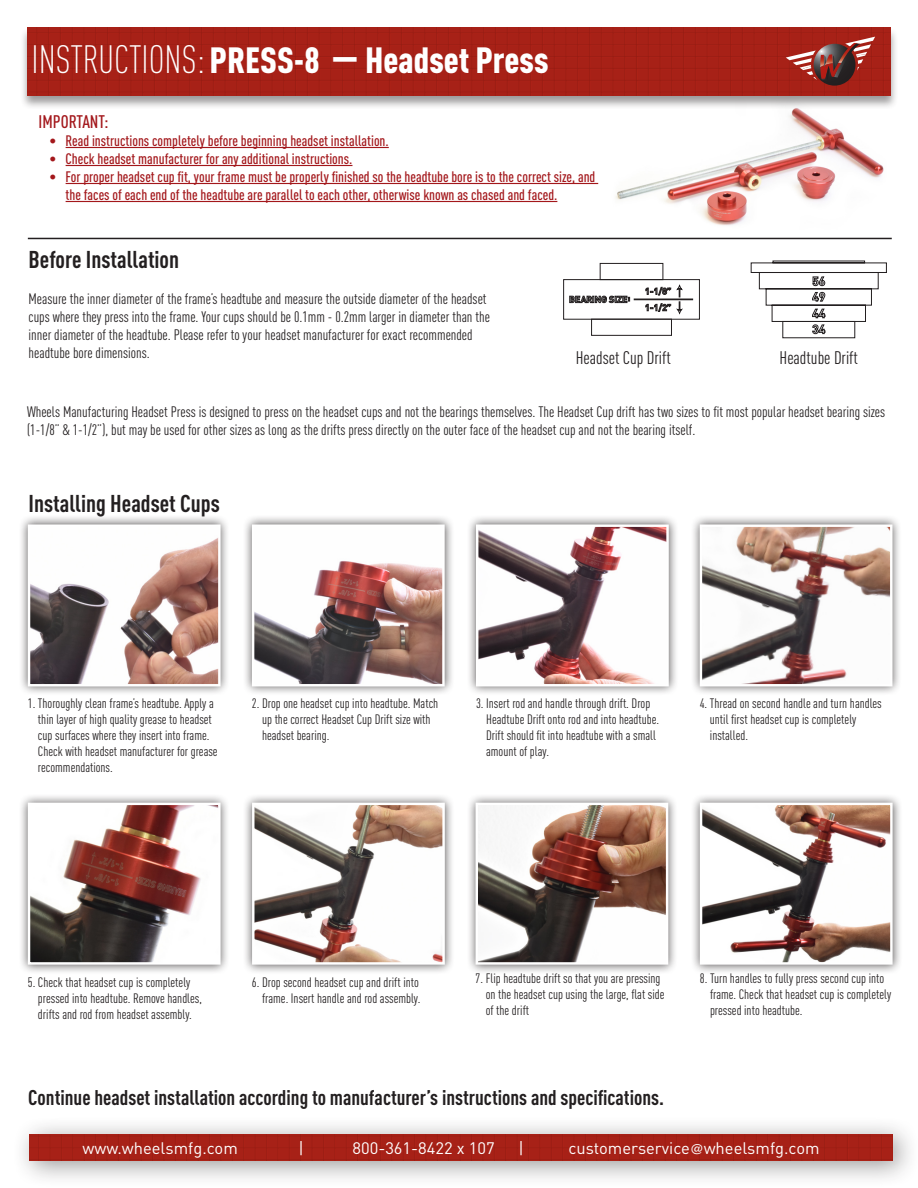
<style>
.page{position:relative;width:918px;height:1188px;background:#fff}
.page>*{position:absolute;margin:0;border:0;box-sizing:border-box;transform-origin:0 0}
.t1{font:900 condensed 36px "DIN Pro";color:#fff}
.t2{font:700 condensed 24px "DIN Pro";color:#231f20}
.t3{font:700 condensed 21px "DIN Pro";color:#231f20}
.t4{font:condensed 18px "DIN Pro";color:#231f20}
.t5{font:500 condensed 18px "DIN Pro";color:#a3171b}
.t6{font:16.5px "DIN";color:#fff}
.t7{font:condensed 15px/18px "DIN Pro";color:#231f20}
.t8{font:500 condensed 15px/18px "DIN Pro";color:#a3171b}
.t9{font:condensed 13.5px/16.2px "DIN Pro";color:#231f20}
.s1{font-weight:300;font-size:39px}
.s2{font-family:"Helvetica";font-size:13.5px}
</style>
<div class="page">
<img style="left:606px;top:109px;width:286px;height:131px">
<div style="left:20px;top:27px;width:878px;height:82px;background:#231f20;opacity:.45"></div>
<img style="left:28px;top:28px;width:863px;height:67px">
<svg style="left:814px;top:44px;width:41px;height:42px"></svg>
<svg style="left:786px;top:37px;width:89px;height:43px;background:#97413b"></svg>
<div style="left:11px;top:1116px;width:907px;height:72px;background:#231f20;opacity:.45"></div>
<img style="left:29px;top:1134px;width:863px;height:27px">
<hr style="left:28px;top:238px;width:864px;height:1px;background:#231f20">
<hr style="left:66px;top:147px;width:323px;height:1px;background:#a3171b">
<hr style="left:66px;top:165px;width:286px;height:1px;background:#a3171b">
<hr style="left:66px;top:183px;width:532px;height:1px;background:#a3171b">
<hr style="left:66px;top:201px;width:491px;height:1px;background:#a3171b">
<div style="left:18px;top:515px;width:212px;height:181px;background:#231f20;opacity:.75"></div>
<img style="left:31px;top:527px;width:187px;height:156px">
<div style="left:28px;top:524px;width:193px;height:162px;border:2px solid #fff"></div>
<div style="left:690px;top:515px;width:212px;height:181px;background:#231f20;opacity:.75"></div>
<img style="left:703px;top:527px;width:187px;height:156px">
<div style="left:700px;top:524px;width:193px;height:162px;border:2px solid #fff"></div>
<div style="left:466px;top:515px;width:212px;height:181px;background:#231f20;opacity:.75"></div>
<img style="left:479px;top:527px;width:187px;height:156px">
<div style="left:476px;top:524px;width:193px;height:162px;border:2px solid #fff"></div>
<div style="left:242px;top:793px;width:212px;height:181px;background:#231f20;opacity:.75"></div>
<img style="left:255px;top:806px;width:187px;height:156px">
<div style="left:252px;top:803px;width:193px;height:162px;border:2px solid #fff"></div>
<div style="left:466px;top:793px;width:212px;height:181px;background:#231f20;opacity:.75"></div>
<img style="left:479px;top:806px;width:186px;height:156px">
<div style="left:476px;top:803px;width:192px;height:162px;border:2px solid #fff"></div>
<div style="left:690px;top:793px;width:212px;height:181px;background:#231f20;opacity:.75"></div>
<img style="left:703px;top:806px;width:187px;height:156px">
<div style="left:700px;top:803px;width:193px;height:162px;border:2px solid #fff"></div>
<div style="left:18px;top:793px;width:212px;height:181px;background:#231f20;opacity:.75"></div>
<img style="left:31px;top:806px;width:187px;height:156px">
<div style="left:28px;top:803px;width:193px;height:162px;border:2px solid #fff"></div>
<div style="left:242px;top:515px;width:212px;height:181px;background:#231f20;opacity:.75"></div>
<img style="left:255px;top:527px;width:187px;height:156px">
<div style="left:252px;top:524px;width:193px;height:162px;border:2px solid #fff"></div>
<svg style="left:751px;top:261px;width:136px;height:73px"></svg>
<div style="left:563px;top:279px;width:137px;height:41px;border:1px solid #231f20"></div>
<svg style="left:570px;top:263px;width:123px;height:73px"></svg>
<p class="t1" style="left:32px;top:38px;width:519px"><span class="s1">INSTRUCTIONS:</span> PRESS-8 — Headset Press</p>
<p class="t5" style="left:39px;top:111px;width:72px">IMPORTANT:</p>
<p class="t8" style="left:49px;top:131px;width:341px">• Read instructions completely before beginning headset installation.</p>
<p class="t8" style="left:49px;top:149px;width:305px">• Check headset manufacturer for any additional instructions.</p>
<p class="t8" style="left:66px;top:167px;width:531px;text-indent:-16px">• For proper headset cup fit, your frame must be properly finished so the headtube bore is to the correct size, and the faces of each end of the headtube are parallel to each other, otherwise known as chased and faced.</p>
<p class="t2" style="left:29px;top:245px;width:152px">Before Installation</p>
<p class="t7" style="left:29px;top:289px;width:463px">Measure the inner diameter of the frame’s headtube and measure the outside diameter of the headset cups where they press into the frame. Your cups should be 0.1mm - 0.2mm larger in diameter than the inner diameter of the headtube. Please refer to your headset manufacturer for exact recommended headtube bore dimensions.</p>
<p class="t4" style="left:576px;top:347px;width:97px">Headset Cup Drift</p>
<p class="t4" style="left:780px;top:347px;width:80px">Headtube Drift</p>
<p class="t7" style="left:27px;top:403px;width:860px">Wheels Manufacturing Headset Press is designed to press on the headset cups and not the bearings themselves. The Headset Cup drift has two sizes to fit most popular headset bearing sizes (1-1/8” &amp; 1-1/2”), but may be used for other sizes as long as the drifts press directly on the outer face of the headset cup and not the bearing itself.</p>
<p class="t2" style="left:29px;top:488px;width:193px">Installing Headset Cups</p>
<p class="t9" style="left:262px;top:695px;width:178px;text-indent:-10px">2. Drop one headset cup into headtube. Match up the correct Headset Cup Drift size with headset bearing.</p>
<p class="t9" style="left:486px;top:695px;width:175px;text-indent:-10px">3. Insert rod and handle through drift. Drop Headtube Drift onto rod and into headtube.<br>Drift should fit into headtube with a small amount of play.</p>
<p class="t9" style="left:38px;top:695px;width:181px;text-indent:-10px">1. Thoroughly clean frame’s headtube. Apply a thin layer of high quality grease to headset cup surfaces where they insert into frame.<br>Check with headset manufacturer for grease recommendations.</p>
<p class="t9" style="left:710px;top:695px;width:173px;text-indent:-10px">4. Thread on second handle and turn handles until first headset cup is completely installed.</p>
<p class="t9" style="left:38px;top:974px;width:165px;text-indent:-10px">5. Check that headset cup is completely pressed into headtube. Remove handles, drifts and rod from headset assembly.</p>
<p class="t9" style="left:252px;top:974px;width:170px;text-align:right">6. Drop second headset cup and drift into frame. Insert handle and rod assembly.</p>
<p class="t9" style="left:486px;top:970px;width:180px;text-indent:-10px">7. Flip headtube drift so that you are pressing on the headset cup using the large, flat side of the drift</p>
<p class="t9" style="left:710px;top:970px;width:183px;text-indent:-10px">8. Turn handles to fully press second cup into frame. Check that headset cup is completely pressed into headtube.</p>
<p class="t3" style="left:28px;top:1084px;width:637px">Continue headset installation according to manufacturer’s instructions and specifications.</p>
<p class="t6" style="left:83px;top:1138px;width:157px">www.wheelsmfg.com</p>
<p class="t6" style="left:299px;top:1138px;width:7px">|</p>
<p class="t6" style="left:353px;top:1138px;width:144px">800-361-8422 x 107</p>
<p class="t6" style="left:519px;top:1138px;width:7px">|</p>
<p class="t6" style="left:569px;top:1138px;width:253px">customerservice<span class="s2">@</span>wheelsmfg.com</p>
</div>
